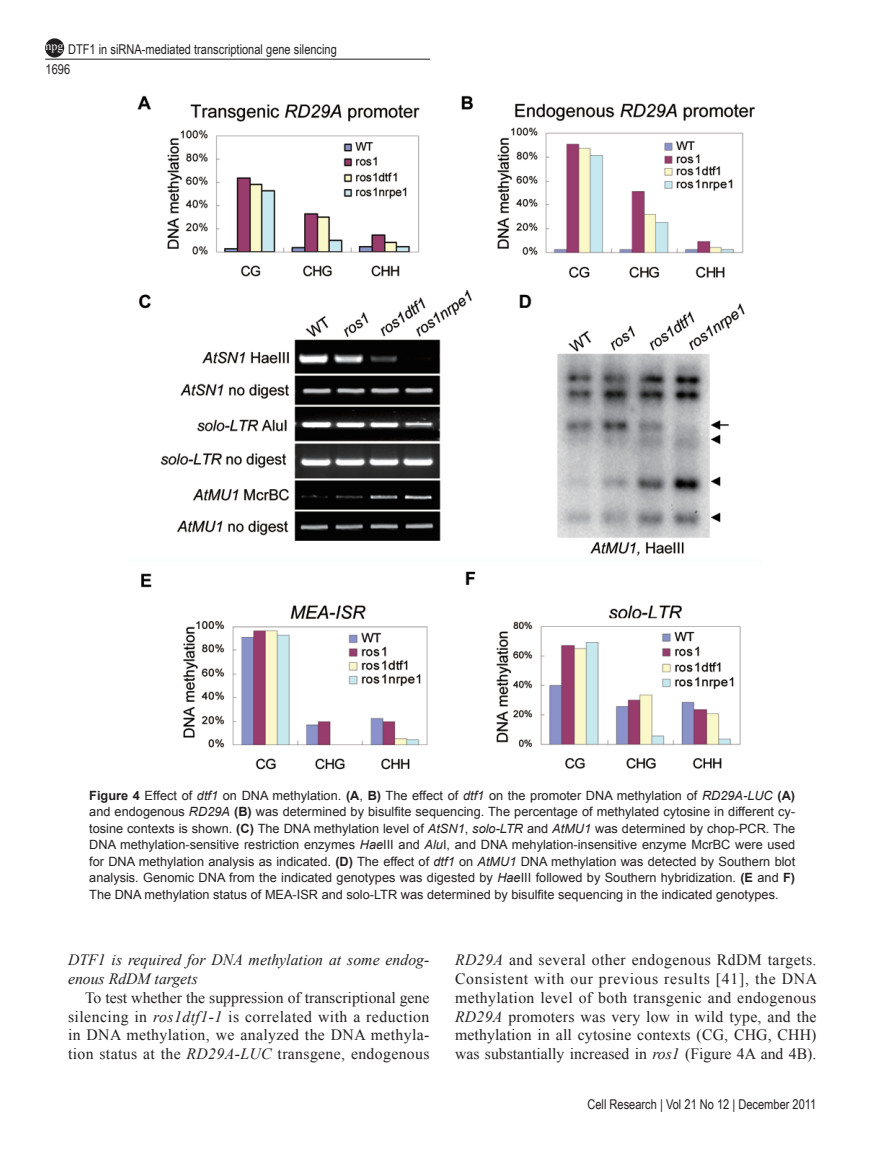
<style>
.page{position:relative;width:893px;height:1170px;background:#fff}
.page>*{position:absolute;margin:0;border:0;box-sizing:border-box;transform-origin:0 0}
.t1{font:15.75px/18.8px "Times New Roman";letter-spacing:.015em;color:#231f20;text-align:justify}
.t2{font:italic 15.75px/18.8px "Times New Roman";color:#231f20}
.t3{font:13.5px/19.8px "Arial Narrow";color:#231f20}
.t4{font:12.75px/16.5px "Arial";color:#231f20;text-align:justify}
.t5{font:12px "Times New Roman";color:#fff}
.s1{font-weight:700}
.s2{font-style:italic}
</style>
<div class="page">
<hr style="left:45px;top:59px;width:385px;height:1px;background:#231f20">
<div style="left:46px;top:39px;width:17px;height:18px;background:#231f20;border-radius:50%"></div>
<div style="left:45px;top:38px;width:19px;height:19px;border:2px solid #231f20;border-radius:50%"></div>
<img style="left:137px;top:95px;width:618px;height:675px">
<p class="t3" style="left:46px;top:39px;width:293px;text-indent:23px">DTF1 in siRNA-mediated transcriptional gene silencing<br>1696</p>
<p class="t5" style="left:46px;top:38px;width:19px">npg</p>
<p class="t4" style="left:89px;top:786px;width:707px"><span class="s1">Figure 4</span> Effect of <span class="s2">dtf1</span> on DNA methylation. <span class="s1">(A</span>, <span class="s1">B)</span> The effect of <span class="s2">dtf1</span> on the promoter DNA methylation of <span class="s2">RD29A-LUC</span> <span class="s1">(A) </span>and endogenous <span class="s2">RD29A</span> <span class="s1">(B)</span> was determined by bisulfite sequencing. The percentage of methylated cytosine in different cy&shy;tosine contexts is shown. <span class="s1">(C)</span> The DNA methylation level of <span class="s2">AtSN1</span>, <span class="s2">solo-LTR</span> and <span class="s2">AtMU1</span> was determined by chop-PCR. The DNA methylation-sensitive restriction enzymes <span class="s2">Hae</span>III and <span class="s2">Alu</span>I, and DNA mehylation-insensitive enzyme McrBC were used for DNA methylation analysis as indicated. <span class="s1">(D)</span> The effect of <span class="s2">dtf1</span> on <span class="s2">AtMU1</span> DNA methylation was detected by Southern blot analysis. Genomic DNA from the indicated genotypes was digested by <span class="s2">Hae</span>III followed by Southern hybridization. <span class="s1">(E</span> and <span class="s1">F)<br></span>The DNA methylation status of MEA-ISR and solo-LTR was determined by bisulfite sequencing in the indicated genotypes.</p>
<p class="t2" style="left:68px;top:950px;width:363px">DTF1 is required for DNA methylation at some endog&shy;enous RdDM targets</p>
<p class="t1" style="left:68px;top:987px;width:363px;text-indent:17px">To test whether the suppression of transcriptional gene silencing in <span class="s2">ros1dtf1-1</span> is correlated with a reduction in DNA methylation, we analyzed the DNA methyla&shy;tion status at the <span class="s2">RD29A-LUC</span> transgene, endogenous</p>
<p class="t1" style="left:455px;top:950px;width:364px"><span class="s2">RD29A</span> and several other endogenous RdDM targets.<br>Consistent with our previous results [41], the DNA methylation level of both transgenic and endogenous <span class="s2">RD29A</span> promoters was very low in wild type, and the methylation in all cytosine contexts (CG, CHG, CHH) was substantially increased in <span class="s2">ros1</span> (Figure 4A and 4B).</p>
<p class="t3" style="left:587px;top:1093px;width:230px">Cell Research | Vol 21 No 12 | December 2011</p>
</div>
